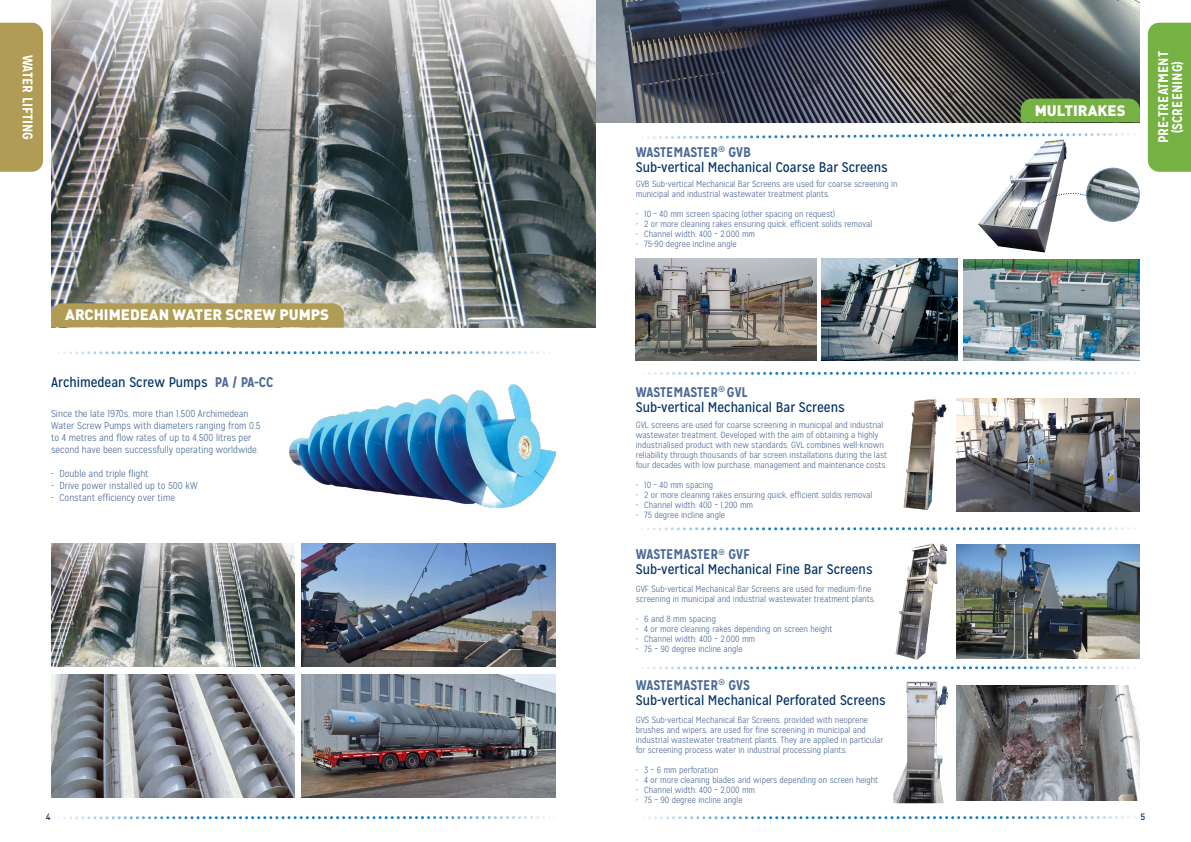
<style>
.page{position:relative;width:1191px;height:842px;background:#fff}
.page>*{position:absolute;margin:0;border:0;box-sizing:border-box;transform-origin:0 0}
.t1{font:900 15px "DIN Pro";color:#fff}
.t2{font:14px/15px "Mission Gothic";color:#003263}
.t3{font:700 14px/14px "Mission Gothic";color:#fff;text-align:center}
.t4{font:300 10px/12px "Mission Gothic";color:#4c6a95}
.t5{font:300 9px/10px "Mission Gothic";color:#4c6a95}
.t6{font:500 9px "DIN Pro";color:#003263}
.s1{font-weight:700;color:#4c6a95}
</style>
<div class="page">
<img style="left:595px;top:0;width:545px;height:122px">
<img style="left:51px;top:0;width:544px;height:327px">
<svg style="left:57px;top:351px;width:494px;height:3px"></svg>
<svg style="left:641px;top:527px;width:495px;height:3px"></svg>
<svg style="left:641px;top:666px;width:495px;height:3px"></svg>
<svg style="left:642px;top:372px;width:494px;height:3px"></svg>
<svg style="left:641px;top:133px;width:495px;height:6px"></svg>
<div style="left:51px;top:303px;width:293px;height:24px;background:#b09c54"></div>
<div style="left:1020px;top:99px;width:120px;height:23px;background:#76b143"></div>
<div style="left:0;top:23px;width:43px;height:149px;background:#b09c54"></div>
<img style="left:51px;top:675px;width:243px;height:123px">
<img style="left:302px;top:543px;width:253px;height:123px">
<img style="left:290px;top:384px;width:265px;height:124px">
<div style="left:1147px;top:23px;width:44px;height:149px;background:#76b143"></div>
<img style="left:978px;top:139px;width:88px;height:113px">
<img style="left:1086px;top:168px;width:53px;height:53px;border-radius:26px">
<div style="left:1086px;top:168px;width:53px;height:54px;border:1px solid #7b90b4;border-radius:50%"></div>
<svg style="left:1027px;top:188px;width:61px;height:28px"></svg>
<img style="left:636px;top:259px;width:180px;height:101px">
<img style="left:963px;top:259px;width:177px;height:101px">
<img style="left:821px;top:259px;width:136px;height:101px">
<img style="left:956px;top:544px;width:184px;height:115px">
<img style="left:956px;top:398px;width:184px;height:113px">
<img style="left:895px;top:543px;width:52px;height:117px">
<img style="left:903px;top:398px;width:44px;height:112px">
<img style="left:956px;top:686px;width:184px;height:114px">
<img style="left:893px;top:682px;width:56px;height:121px">
<img style="left:51px;top:543px;width:243px;height:123px">
<img style="left:302px;top:675px;width:253px;height:123px">
<svg style="left:58px;top:816px;width:493px;height:3px"></svg>
<svg style="left:642px;top:816px;width:494px;height:3px"></svg>
<h2 class="t3" style="left:35px;top:55px;width:87px;rotate:90deg">WATER LIFTING</h2>
<h2 class="t2" style="left:636px;top:145px;width:253px"><span class="s1">WASTEMASTER</span><sup>®</sup> <span class="s1">GVB<br></span>Sub-vertical Mechanical Coarse Bar Screens</h2>
<p class="t5" style="left:636px;top:179px;width:263px">GVB Sub-vertical Mechanical Bar Screens are used for coarse screening in municipal and industrial wastewater treatment plants.</p>
<p class="t5" style="left:636px;top:209px;width:201px">- 10 ~ 40 mm screen spacing (other spacing on request)</p>
<p class="t5" style="left:636px;top:219px;width:238px">- 2 or more cleaning rakes ensuring quick, efficient solids removal</p>
<p class="t5" style="left:636px;top:229px;width:121px">- Channel width: 400 ~ 2,000 mm</p>
<p class="t5" style="left:636px;top:239px;width:102px">- 75-90 degree incline angle</p>
<h1 class="t1" style="left:1034px;top:98px;width:92px">MULTIRAKES</h1>
<h2 class="t3" style="left:1156px;top:143px;width:94px;rotate:-90deg">PRE-TREATMENT (SCREENING)</h2>
<h1 class="t1" style="left:65px;top:302px;width:265px">ARCHIMEDEAN WATER SCREW PUMPS</h1>
<h2 class="t2" style="left:51px;top:375px;width:224px">Archimedean Screw Pumps <span class="s1">PA / PA-CC</span></h2>
<p class="t4" style="left:51px;top:408px;width:211px">Since the late 1970s, more than 1,500 Archimedean Water Screw Pumps with diameters ranging from 0.5 to 4 metres and flow rates of up to 4,500 litres per second have been successfully operating worldwide.</p>
<p class="t4" style="left:51px;top:468px;width:99px">- Double and triple flight</p>
<p class="t4" style="left:51px;top:480px;width:148px">- Drive power installed up to 500 kW</p>
<p class="t4" style="left:51px;top:492px;width:125px">- Constant efficiency over time</p>
<h2 class="t2" style="left:636px;top:384px;width:211px"><span class="s1">WASTEMASTER</span><sup>®</sup> <span class="s1">GVL<br></span>Sub-vertical Mechanical Bar Screens</h2>
<p class="t5" style="left:636px;top:420px;width:253px">GVL screens are used for coarse screening in municipal and industrial wastewater treatment. Developed with the aim of obtaining a highly industrialised product with new standards, GVL combines well-known reliability through thousands of bar screen installations during the last four decades with low purchase, management and maintenance costs.</p>
<p class="t5" style="left:636px;top:480px;width:79px">- 10 ~ 40 mm spacing</p>
<p class="t5" style="left:636px;top:490px;width:238px">- 2 or more cleaning rakes ensuring quick, efficient soldis removal</p>
<p class="t5" style="left:636px;top:500px;width:119px">- Channel width: 400 ~ 1,200 mm</p>
<p class="t5" style="left:636px;top:510px;width:91px">- 75 degree incline angle</p>
<h2 class="t2" style="left:636px;top:547px;width:238px"><span class="s1">WASTEMASTER</span><sup>®</sup> <span class="s1">GVF<br></span>Sub-vertical Mechanical Fine Bar Screens</h2>
<p class="t5" style="left:636px;top:584px;width:241px">GVF Sub-vertical Mechanical Bar Screens are used for medium-fine screening in municipal and industrial wastewater treatment plants.</p>
<p class="t5" style="left:636px;top:614px;width:82px">- 6 and 8 mm spacing</p>
<p class="t5" style="left:636px;top:624px;width:198px">- 4 or more cleaning rakes depending on screen height</p>
<p class="t5" style="left:636px;top:634px;width:121px">- Channel width: 400 ~ 2,000 mm</p>
<p class="t5" style="left:636px;top:644px;width:108px">- 75 ~ 90 degree incline angle</p>
<h2 class="t2" style="left:636px;top:678px;width:252px"><span class="s1">WASTEMASTER</span><sup>®</sup> <span class="s1">GVS<br></span>Sub-vertical Mechanical Perforated Screens</h2>
<p class="t5" style="left:636px;top:715px;width:249px">GVS Sub-vertical Mechanical Bar Screens, provided with neoprene brushes and wipers, are used for fine screening in municipal and industrial wastewater treatment plants. They are applied in particular for screening process water in industrial processing plants.</p>
<p class="t5" style="left:636px;top:765px;width:84px">- 3 ~ 6 mm perforation</p>
<p class="t5" style="left:636px;top:775px;width:244px">- 4 or more cleaning blades and wipers depending on screen height</p>
<p class="t5" style="left:636px;top:785px;width:121px">- Channel width: 400 ~ 2,000 mm</p>
<p class="t5" style="left:636px;top:795px;width:108px">- 75 ~ 90 degree incline angle</p>
<p class="t6" style="left:46px;top:809px;width:6px">4</p>
<p class="t6" style="left:1140px;top:809px;width:6px">5</p>
</div>
